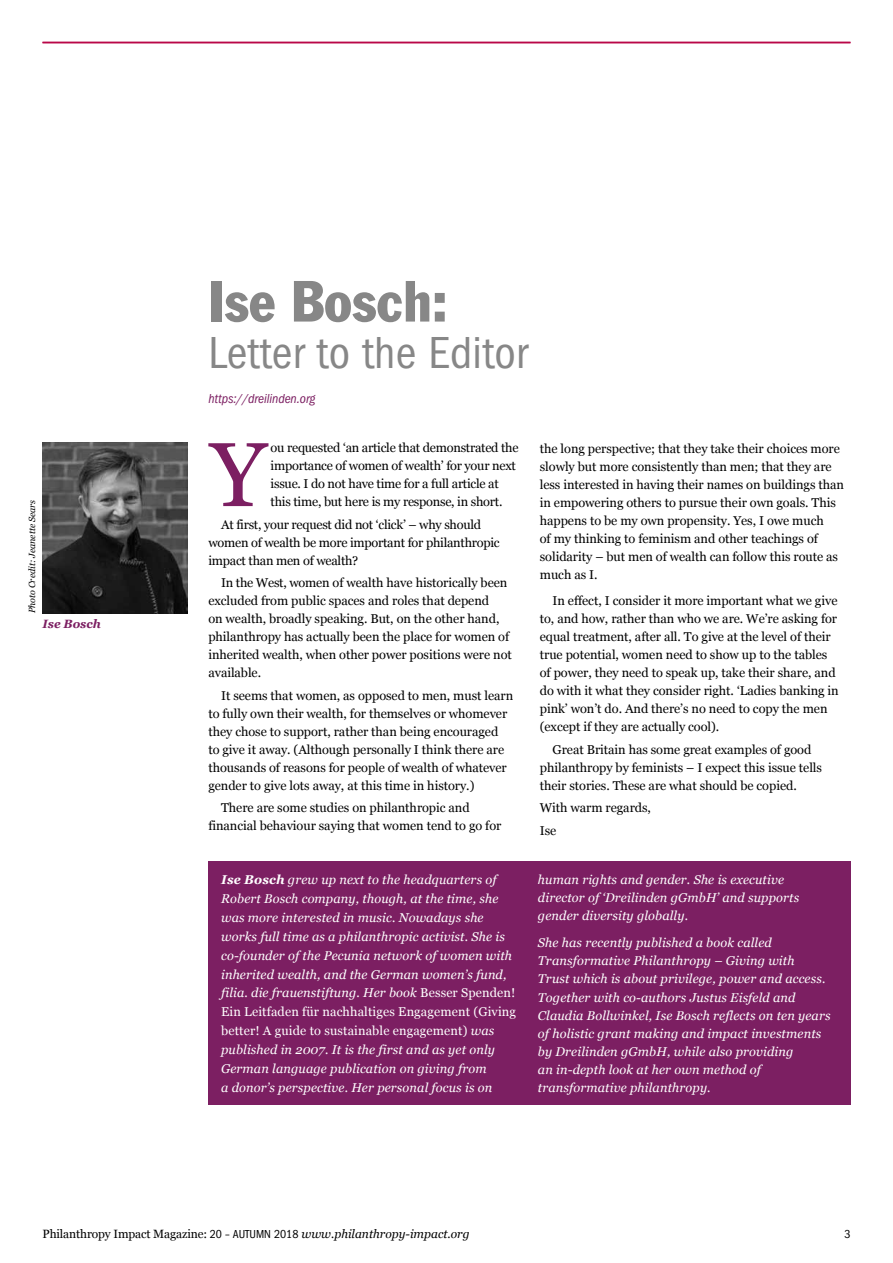
<style>
.page{position:relative;width:893px;height:1263px;background:#fff}
.page>*{position:absolute;margin:0;border:0;box-sizing:border-box;transform-origin:0 0}
.t1{font:90.75px "Georgia";color:#7c1f62}
.t2{font:condensed 57px "Franklin Gothic";letter-spacing:.005em;color:#878787}
.t3{font:condensed 46.5px "ITC Franklin Gothic Std";letter-spacing:.005em;color:#878787}
.t4{font:italic condensed 13.5px "ITC Franklin Gothic Std";letter-spacing:-.005em;color:#7c1f62}
.t5{font:12.75px/18px "Georgia";letter-spacing:-.005em;color:#000}
.t6{font:italic 12.75px/18.9px "Georgia";letter-spacing:.01em;color:#fff}
.t7{font:12px "Georgia";letter-spacing:-.01em;color:#000}
.t8{font:italic 700 12px "Georgia";letter-spacing:-.005em;color:#7c1f62}
.t9{font:condensed 12px "ITC Franklin Gothic Std";color:#000}
.t10{font:italic 9px "Georgia";letter-spacing:-.005em;color:#000}
.s1{font-weight:700}
.s2{font-style:normal}
.s3{font-family:"ITC Franklin Gothic Std";font-stretch:condensed}
.s4{font-style:italic}
</style>
<div class="page">
<hr style="left:43px;top:42px;width:807px;height:1px;background:#b90748">
<div style="left:208px;top:862px;width:642px;height:243px;background:#7c1f62"></div>
<img style="left:43px;top:443px;width:144px;height:170px">
<h2 class="t2" style="left:208px;top:267px;width:241px">Ise Bosch:</h2>
<h3 class="t3" style="left:208px;top:326px;width:321px">Letter to the Editor</h3>
<p class="t10" style="left:27px;top:613px;width:115px;rotate:-90deg">Photo Credit: Jeanette Sears</p>
<p class="t8" style="left:43px;top:616px;width:60px">Ise Bosch</p>
<p class="t4" style="left:208px;top:390px;width:109px">https://dreilinden.org</p>
<h1 class="t1" style="left:210px;top:420px;width:57px">Y</h1>
<p class="t5" style="left:271px;top:439px;width:249px">ou requested ‘an article that demonstrated the importance of women of wealth’ for your next issue. I do not have time for a full article at this time, but here is my response, in short.</p>
<p class="t5" style="left:208px;top:515px;width:293px;text-indent:13px">At first, your request did not ‘click’ – why should women of wealth be more important for philanthropic impact than men of wealth?</p>
<p class="t5" style="left:208px;top:574px;width:305px;text-indent:13px">In the West, women of wealth have historically been excluded from public spaces and roles that depend<br>on wealth, broadly speaking. But, on the other hand, philanthropy has actually been the place for women of inherited wealth, when other power positions were not available.</p>
<p class="t5" style="left:208px;top:686px;width:306px;text-indent:13px">It seems that women, as opposed to men, must learn to fully own their wealth, for themselves or whomever they chose to support, rather than being encouraged<br>to give it away. (Although personally I think there are thousands of reasons for people of wealth of whatever gender to give lots away, at this time in history.)</p>
<p class="t5" style="left:208px;top:799px;width:295px;text-indent:13px">There are some studies on philanthropic and financial behaviour saying that women tend to go for</p>
<p class="t5" style="left:540px;top:440px;width:306px">the long perspective; that they take their choices more slowly but more consistently than men; that they are less interested in having their names on buildings than in empowering others to pursue their own goals. This happens to be my own propensity. Yes, I owe much<br>of my thinking to feminism and other teachings of solidarity – but men of wealth can follow this route as much as I.</p>
<p class="t5" style="left:540px;top:592px;width:300px;text-indent:13px">In effect, I consider it more important what we give to, and how, rather than who we are. We’re asking for equal treatment, after all. To give at the level of their true potential, women need to show up to the tables of power, they need to speak up, take their share, and do with it what they consider right. ‘Ladies banking in pink’ won’t do. And there’s no need to copy the men (except if they are actually cool).</p>
<p class="t5" style="left:540px;top:740px;width:284px;text-indent:13px">Great Britain has some great examples of good philanthropy by feminists – I expect this issue tells their stories. These are what should be copied.</p>
<p class="t5" style="left:540px;top:797px;width:113px;line-height:22.5px">With warm regards,<br>Ise</p>
<p class="t6" style="left:221px;top:870px;width:296px"><span class="s1">Ise Bosch</span> grew up next to the headquarters of Robert Bosch company, though, at the time, she was more interested in music. Nowadays she works full time as a philanthropic activist. She is co-founder of the Pecunia network of women with inherited wealth, and the German women’s fund, filia. die frauenstiftung. Her book <span class="s2">Besser Spenden!<br>Ein Leitfaden für nachhaltiges Engagement (Giving better! A guide to sustainable engagement)</span> was published in 2007. It is the first and as yet only German language publication on giving from<br>a donor’s perspective. Her personal focus is on</p>
<p class="t6" style="left:538px;top:871px;width:263px;line-height:18.1px">human rights and gender. She is executive director of ‘Dreilinden gGmbH’ and supports gender diversity globally.</p>
<p class="t6" style="left:538px;top:934px;width:294px;line-height:18.1px">She has recently published a book called Transformative Philanthropy – Giving with<br>Trust which is about privilege, power and access.<br>Together with co-authors Justus Eisfeld and Claudia Bollwinkel, Ise Bosch reflects on ten years of holistic grant making and impact investments by Dreilinden gGmbH, while also providing<br>an in-depth look at her own method of transformative philanthropy.</p>
<p class="t7" style="left:43px;top:1227px;width:429px">Philanthropy Impact Magazine: <span class="s3">20 – AUTUMN 2018</span> <span class="s4">www.philanthropy-impact.org</span></p>
<p class="t9" style="left:844px;top:1227px;width:8px">3</p>
</div>
